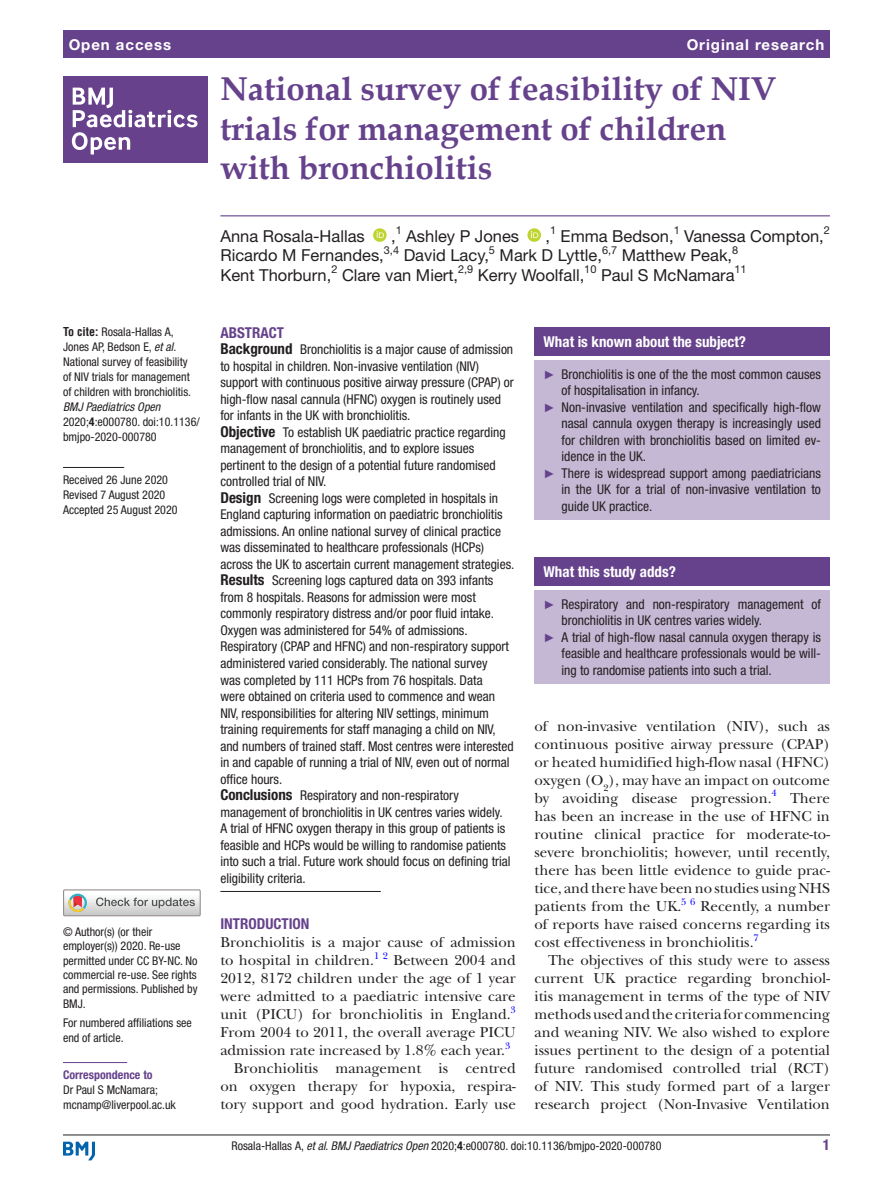
<style>
.page{position:relative;width:893px;height:1191px;background:#fff}
.page>*{position:absolute;margin:0;border:0;box-sizing:border-box;transform-origin:0 0}
.t1{font:700 33px/39px "Book Antiqua";color:#66428c}
.t2{font:16.5px "Helvetica Neue LT Std";color:#231f20}
.t3{font:15px/18px "New Baskerville";color:#231f20;text-align:justify}
.t4{font:700 condensed 15px "Helvetica Neue LT Std";color:#fff}
.t5{font:700 15px "Helvetica Neue LT Std";letter-spacing:.065em;color:#fff}
.t6{font:700 condensed 15px "Helvetica Neue LT Std";color:#66428c}
.t7{font:condensed 13.5px/16.5px "Helvetica Neue LT Std";color:#231f20}
.t8{font:condensed 12px/15px "Helvetica Neue LT Std";color:#231f20}
.t9{font:700 condensed 12px "Helvetica Neue LT Std";color:#66428c}
.t10{font:10.95px "Helvetica Neue LT Std";color:#231f20}
.t11{font:9.9px "New Baskerville";color:#00f}
.s1{font-family:"Helvetica LT Std";font-weight:700}
.s2{font-style:italic}
.s3{font-weight:700}
.s4{font-weight:700;font-size:15px}
.s5{font-family:"Arial";font-stretch:normal;font-size:12px;color:#66428c}
</style>
<div class="page">
<hr style="left:63px;top:1134px;width:767px;height:1px;background:#231f20">
<svg style="left:63px;top:1141px;width:32px;height:19px"></svg>
<div style="left:63px;top:31px;width:767px;height:27px;background:#66428c"></div>
<hr style="left:220px;top:215px;width:610px;height:1px;background:#66428c">
<svg style="left:373px;top:228px;width:14px;height:14px"></svg>
<svg style="left:527px;top:228px;width:14px;height:14px"></svg>
<hr style="left:63px;top:467px;width:61px;height:1px;background:#231f20">
<hr style="left:63px;top:1062px;width:64px;height:1px;background:#66428c">
<div style="left:63px;top:889px;width:138px;height:27px;border:1px solid #969090"></div>
<svg style="left:64px;top:890px;width:136px;height:25px"></svg>
<div style="left:63px;top:76px;width:144px;height:87px;background:#67418b"></div>
<svg style="left:72px;top:88px;width:125px;height:66px"></svg>
<hr style="left:220px;top:891px;width:161px;height:1px;background:#231f20">
<div style="left:535px;top:327px;width:295px;height:29px;background:#66428c"></div>
<div style="left:535px;top:360px;width:295px;height:159px;background:#c4b8d4"></div>
<div style="left:535px;top:557px;width:295px;height:29px;background:#66428c"></div>
<div style="left:535px;top:590px;width:295px;height:93px;background:#c4b8d4"></div>
<p class="t5" style="left:69px;top:35px;width:104px">Open access</p>
<p class="t8" style="left:63px;top:324px;width:130px"><span class="s1">To cite:</span> Rosala-Hallas A,<br>Jones AP, Bedson E, <span class="s2">et al</span>.<br>National survey of feasibility of NIV trials for management of children with bronchiolitis.</p>
<p class="t8" style="left:63px;top:399px;width:138px"><span class="s2">BMJ Paediatrics Open<br></span>2020;<span class="s3">4</span>:e000780. doi:10.1136/ bmjpo-2020-000780</p>
<p class="t8" style="left:63px;top:472px;width:116px">Received 26 June 2020<br>Revised 7 August 2020<br>Accepted 25 August 2020</p>
<p class="t8" style="left:63px;top:924px;width:136px;line-height:14.4px">© Author(s) (or their employer(s)) 2020. Re-use permitted under CC BY-NC. No commercial re-use. See rights and permissions. Published by<br>BMJ.</p>
<p class="t8" style="left:63px;top:1015px;width:130px">For numbered affiliations see end of article.</p>
<p class="t9" style="left:63px;top:1068px;width:91px">Correspondence to</p>
<p class="t8" style="left:63px;top:1082px;width:114px">Dr Paul S McNamara; mcnamp@liverpool.ac.uk</p>
<p class="t5" style="left:687px;top:35px;width:139px">Original research</p>
<h1 class="t1" style="left:220px;top:70px;width:558px">National survey of feasibility of NIV trials for management of children with bronchiolitis</h1>
<p class="t10" style="left:396px;top:224px;width:8px">1</p>
<p class="t2" style="left:406px;top:226px;width:114px">Ashley P Jones</p>
<p class="t2" style="left:545px;top:226px;width:6px">,</p>
<p class="t10" style="left:550px;top:224px;width:8px">1</p>
<p class="t2" style="left:561px;top:226px;width:115px">Emma Bedson,</p>
<p class="t10" style="left:674px;top:224px;width:8px">1</p>
<p class="t2" style="left:684px;top:226px;width:141px">Vanessa Compton,</p>
<p class="t10" style="left:824px;top:224px;width:8px">2</p>
<p class="t2" style="left:220px;top:226px;width:146px">Anna Rosala-Hallas</p>
<p class="t2" style="left:391px;top:226px;width:6px">,</p>
<p class="t2" style="left:220px;top:246px;width:165px">Ricardo M Fernandes,</p>
<p class="t10" style="left:384px;top:243px;width:17px">3,4</p>
<p class="t2" style="left:404px;top:246px;width:87px">David Lacy,</p>
<p class="t10" style="left:489px;top:243px;width:8px">5</p>
<p class="t2" style="left:500px;top:246px;width:104px">Mark D Lyttle,</p>
<p class="t10" style="left:602px;top:243px;width:17px">6,7</p>
<p class="t2" style="left:622px;top:246px;width:112px">Matthew Peak,</p>
<p class="t10" style="left:732px;top:243px;width:8px">8</p>
<p class="t2" style="left:220px;top:265px;width:112px">Kent Thorburn,</p>
<p class="t10" style="left:331px;top:263px;width:8px">2</p>
<p class="t2" style="left:342px;top:265px;width:118px">Clare van Miert,</p>
<p class="t10" style="left:458px;top:263px;width:17px">2,9</p>
<p class="t2" style="left:478px;top:265px;width:108px">Kerry Woolfall,</p>
<p class="t10" style="left:584px;top:263px;width:14px">10</p>
<p class="t2" style="left:601px;top:265px;width:135px">Paul S McNamara</p>
<p class="t10" style="left:735px;top:263px;width:14px">11</p>
<p class="t6" style="left:220px;top:323px;width:65px">ABSTRACT</p>
<p class="t7" style="left:220px;top:341px;width:296px"><span class="s4">Background</span> Bronchiolitis is a major cause of admission to hospital in children. Non-invasive ventilation (NIV) support with continuous positive airway pressure (CPAP) or high-flow nasal cannula (HFNC) oxygen is routinely used for infants in the UK with bronchiolitis.<br><span class="s4">Objective</span> To establish UK paediatric practice regarding management of bronchiolitis, and to explore issues pertinent to the design of a potential future randomised controlled trial of NIV.<br><span class="s4">Design</span> Screening logs were completed in hospitals in England capturing information on paediatric bronchiolitis admissions. An online national survey of clinical practice was disseminated to healthcare professionals (HCPs) across the UK to ascertain current management strategies.<br><span class="s4">Results</span> Screening logs captured data on 393 infants from 8 hospitals. Reasons for admission were most commonly respiratory distress and/or poor fluid intake.<br>Oxygen was administered for 54% of admissions.<br>Respiratory (CPAP and HFNC) and non-respiratory support administered varied considerably. The national survey<br>was completed by 111 HCPs from 76 hospitals. Data<br>were obtained on criteria used to commence and wean NIV, responsibilities for altering NIV settings, minimum training requirements for staff managing a child on NIV, and numbers of trained staff. Most centres were interested in and capable of running a trial of NIV, even out of normal office hours.<br><span class="s4">Conclusions</span> Respiratory and non-respiratory management of bronchiolitis in UK centres varies widely.<br>A trial of HFNC oxygen therapy in this group of patients is feasible and HCPs would be willing to randomise patients into such a trial. Future work should focus on defining trial eligibility criteria.</p>
<p class="t6" style="left:220px;top:915px;width:91px">INTRODUCTION</p>
<p class="t3" style="left:220px;top:933px;width:297px">Bronchiolitis is a major cause of admission to hospital in children.</p>
<p class="t11" style="left:374px;top:949px;width:15px">1 2</p>
<p class="t3" style="left:220px;top:951px;width:297px;text-indent:173px">Between 2004 and 2012, 8172 children under the age of 1 year were admitted to a paediatric intensive care unit (PICU) for bronchiolitis in England.</p>
<p class="t11" style="left:511px;top:1003px;width:7px">3</p>
<p class="t3" style="left:220px;top:1023px;width:297px">From 2004 to 2011, the overall average PICU admission rate increased by 1.8% each year.</p>
<p class="t11" style="left:505px;top:1039px;width:7px">3</p>
<p class="t3" style="left:220px;top:1059px;width:297px;text-indent:14px">Bronchiolitis management is centred on oxygen therapy for hypoxia, respira&shy;tory support and good hydration. Early use</p>
<p class="t4" style="left:544px;top:332px;width:204px">What is known about the subject?</p>
<p class="t7" style="left:544px;top:365px;width:279px"><span class="s5">►</span> Bronchiolitis is one of the the most common causes</p>
<p class="t7" style="left:562px;top:382px;width:140px">of hospitalisation in infancy.</p>
<p class="t7" style="left:544px;top:398px;width:279px"><span class="s5">►</span> Non-invasive ventilation and specifically high-flow</p>
<p class="t7" style="left:562px;top:415px;width:261px">nasal cannula oxygen therapy is increasingly used</p>
<p class="t7" style="left:562px;top:431px;width:261px">for children with bronchiolitis based on limited ev-</p>
<p class="t7" style="left:562px;top:448px;width:86px">idence in the UK.</p>
<p class="t7" style="left:544px;top:464px;width:279px"><span class="s5">►</span> There is widespread support among paediatricians</p>
<p class="t7" style="left:562px;top:481px;width:261px">in the UK for a trial of non-invasive ventilation to</p>
<p class="t7" style="left:562px;top:497px;width:92px">guide UK practice.</p>
<p class="t4" style="left:544px;top:562px;width:134px">What this study adds?</p>
<p class="t7" style="left:544px;top:595px;width:279px"><span class="s5">►</span> Respiratory and non-respiratory management of</p>
<p class="t7" style="left:562px;top:612px;width:202px">bronchiolitis in UK centres varies widely.</p>
<p class="t7" style="left:544px;top:628px;width:279px"><span class="s5">►</span> A trial of high-flow nasal cannula oxygen therapy is</p>
<p class="t7" style="left:562px;top:645px;width:261px">feasible and healthcare professionals would be will-</p>
<p class="t7" style="left:562px;top:661px;width:212px">ing to randomise patients into such a trial.</p>
<p class="t3" style="left:535px;top:717px;width:297px">of non-invasive ventilation (NIV), such as continuous positive airway pressure (CPAP) or heated humidified high-flow nasal (HFNC) oxygen (O<sub>2</sub>), may have an impact on outcome by avoiding disease progression.</p>
<p class="t11" style="left:772px;top:787px;width:7px">4</p>
<p class="t3" style="left:535px;top:789px;width:297px;text-indent:255px">There has been an increase in the use of HFNC in routine clinical practice for moderate-to&shy;severe bronchiolitis; however, until recently, there has been little evidence to guide prac&shy;tice, and there have been no studies using NHS patients from the UK.</p>
<p class="t11" style="left:681px;top:895px;width:15px">5 6</p>
<p class="t3" style="left:535px;top:897px;width:297px;text-indent:166px">Recently, a number of reports have raised concerns regarding its cost effectiveness in bronchiolitis.</p>
<p class="t11" style="left:754px;top:931px;width:7px">7</p>
<p class="t3" style="left:535px;top:951px;width:297px;text-indent:14px">The objectives of this study were to assess current UK practice regarding bronchiol&shy;itis management in terms of the type of NIV methods used and the criteria for commencing and weaning NIV. We also wished to explore issues pertinent to the design of a potential future randomised controlled trial (RCT) of NIV. This study formed part of a larger research project (Non-Invasive Ventilation</p>
<p class="t8" style="left:232px;top:1137px;width:431px">Rosala-Hallas A, <span class="s2">et al</span>. <span class="s2">BMJ Paediatrics Open</span> 2020;<span class="s3">4</span>:e000780. doi:10.1136/bmjpo-2020-000780</p>
<p class="t6" style="left:823px;top:1135px;width:9px">1</p>
</div>
